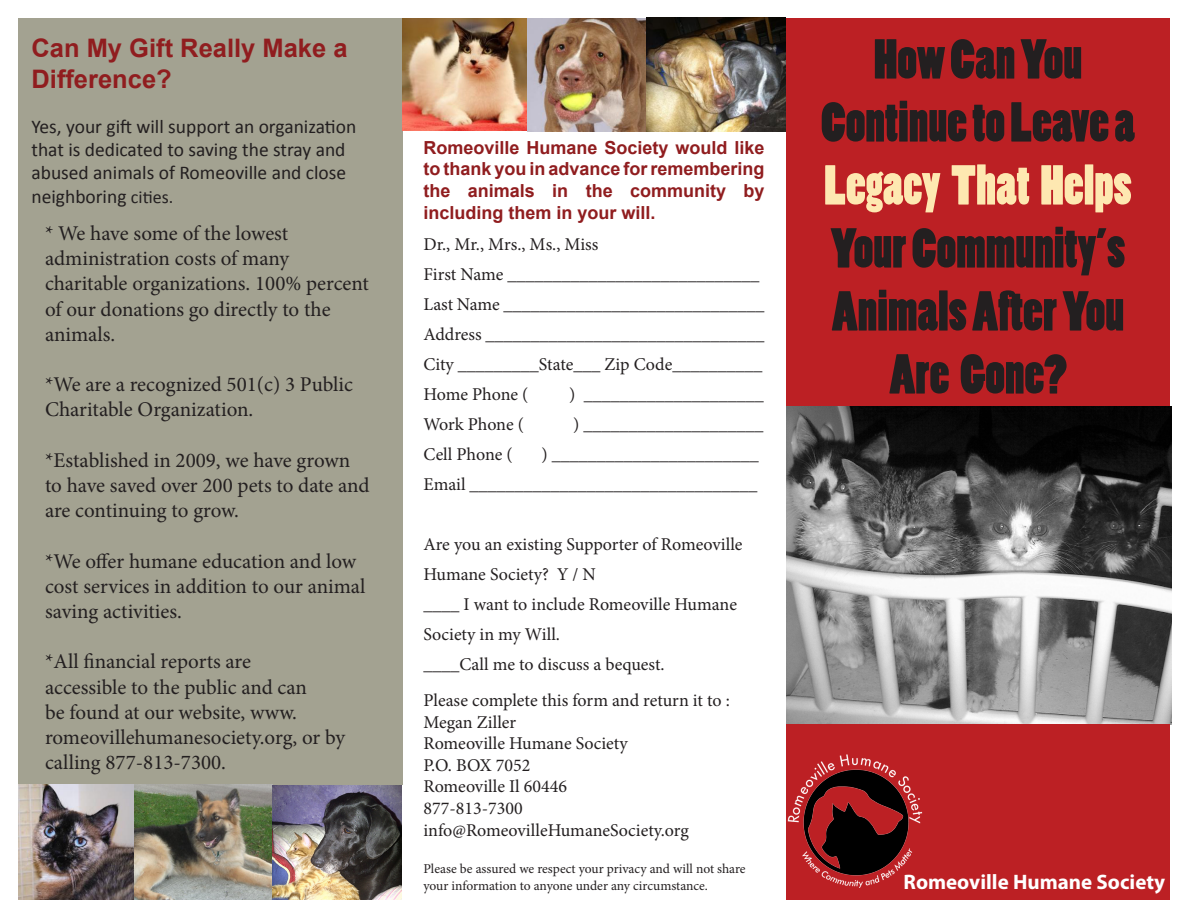
<style>
.page{position:relative;width:1188px;height:918px;background:#fff}
.page>*{position:absolute;margin:0;border:0;box-sizing:border-box;transform-origin:0 0}
.t1{font:52.5px/63px "Poplar Std";color:#231f20;text-align:center}
.t2{font:700 25.5px/30.6px "Arial";color:#901d1f}
.t3{font:21px/25.2px "Minion Pro";color:#231f20}
.t4{font:700 21px "Myriad Pro";color:#fff}
.t5{font:19.5px/23.4px "Calibri";color:#231f20}
.t6{font:18px/30px "Minion Pro";color:#231f20}
.t7{font:700 18px/21.6px "Arial";color:#901d1f;text-align:justify}
.t8{font:13.5px/16.2px "Minion Pro";letter-spacing:-.005em;color:#231f20}
.s1{font-size:18px}
.s2{color:#fee8b1}
</style>
<div class="page">
<div style="left:18px;top:18px;width:385px;height:767px;background:#a3a291"></div>
<div style="left:786px;top:18px;width:384px;height:389px;background:#bc2024"></div>
<img style="left:18px;top:785px;width:384px;height:115px">
<img style="left:786px;top:407px;width:385px;height:317px">
<img style="left:403px;top:18px;width:383px;height:114px">
<div style="left:786px;top:724px;width:384px;height:176px;background:#bc2024"></div>
<img style="left:787px;top:754px;width:136px;height:133px">
<p class="t2" style="left:32px;top:33px;width:318px">Can My Gift Really Make a<br>Difference?</p>
<p class="t5" style="left:32px;top:114px;width:326px">Yes, your gift will support an organization that is dedicated to saving the stray and abused animals of Romeoville and close neighboring <span class="s1">cities.</span></p>
<p class="t3" style="left:45px;top:221px;width:326px">* We have some of the lowest administration costs of many charitable organizations. 100% percent of our donations go directly to the animals.</p>
<p class="t3" style="left:45px;top:372px;width:310px">*We are a recognized 501(c) 3 Public<br>Charitable Organization.</p>
<p class="t3" style="left:45px;top:448px;width:326px">*Established in 2009, we have grown to have saved over 200 pets to date and are continuing to grow.</p>
<p class="t3" style="left:45px;top:548px;width:322px">*We offer humane education and low cost services in addition to our animal saving activities.</p>
<p class="t3" style="left:45px;top:649px;width:302px">*All financial reports are<br>accessible to the public and can<br>be found at our website, www. romeovillehumanesociety.org, or by calling 877-813-7300.</p>
<p class="t7" style="left:423px;top:137px;width:343px">Romeoville Humane Society would like to thank you in advance for remembering the animals in the community by including them in your will.</p>
<p class="t6" style="left:423px;top:229px;width:176px">Dr., Mr., Mrs., Ms., Miss</p>
<p class="t6" style="left:423px;top:259px;width:338px">First Name ____________________________</p>
<p class="t6" style="left:423px;top:289px;width:343px">Last Name _____________________________</p>
<p class="t6" style="left:423px;top:319px;width:343px">Address _______________________________</p>
<p class="t6" style="left:423px;top:349px;width:340px">City _________State___ Zip Code__________</p>
<p class="t6" style="left:423px;top:379px;width:106px">Home Phone (</p>
<p class="t6" style="left:569px;top:379px;width:196px">) ____________________</p>
<p class="t6" style="left:423px;top:409px;width:102px">Work Phone (</p>
<p class="t6" style="left:573px;top:409px;width:192px">) ____________________</p>
<p class="t6" style="left:423px;top:439px;width:91px">Cell Phone (</p>
<p class="t6" style="left:541px;top:439px;width:219px">) _______________________</p>
<p class="t6" style="left:423px;top:469px;width:336px">Email ________________________________</p>
<p class="t6" style="left:423px;top:529px;width:321px">Are you an existing Supporter of Romeoville<br>Humane Society? Y / N</p>
<p class="t6" style="left:423px;top:589px;width:315px">____ I want to include Romeoville Humane<br>Society in my Will.</p>
<p class="t6" style="left:423px;top:649px;width:243px">____Call me to discuss a bequest.</p>
<p class="t6" style="left:423px;top:685px;width:308px">Please complete this form and return it to :</p>
<p class="t6" style="left:423px;top:707px;width:94px">Megan Ziller</p>
<p class="t6" style="left:423px;top:729px;width:206px">Romeoville Humane Society</p>
<p class="t6" style="left:423px;top:750px;width:108px">P.O. BOX 7052</p>
<p class="t6" style="left:423px;top:772px;width:145px">Romeoville Il 60446</p>
<p class="t6" style="left:423px;top:793px;width:101px">877-813-7300</p>
<p class="t6" style="left:423px;top:815px;width:267px">info@RomeovilleHumaneSociety.org</p>
<p class="t8" style="left:423px;top:861px;width:324px">Please be assured we respect your privacy and will not share your information to anyone under any circumstance.</p>
<p class="t1" style="left:821px;top:30px;width:316px">How Can You<br>Continue to Leave a<br><span class="s2">Legacy That Helps<br></span>Your Community’s<br>Animals After You<br>Are Gone?</p>
<p class="t4" style="left:904px;top:869px;width:263px">Romeoville Humane Society</p>
</div>
